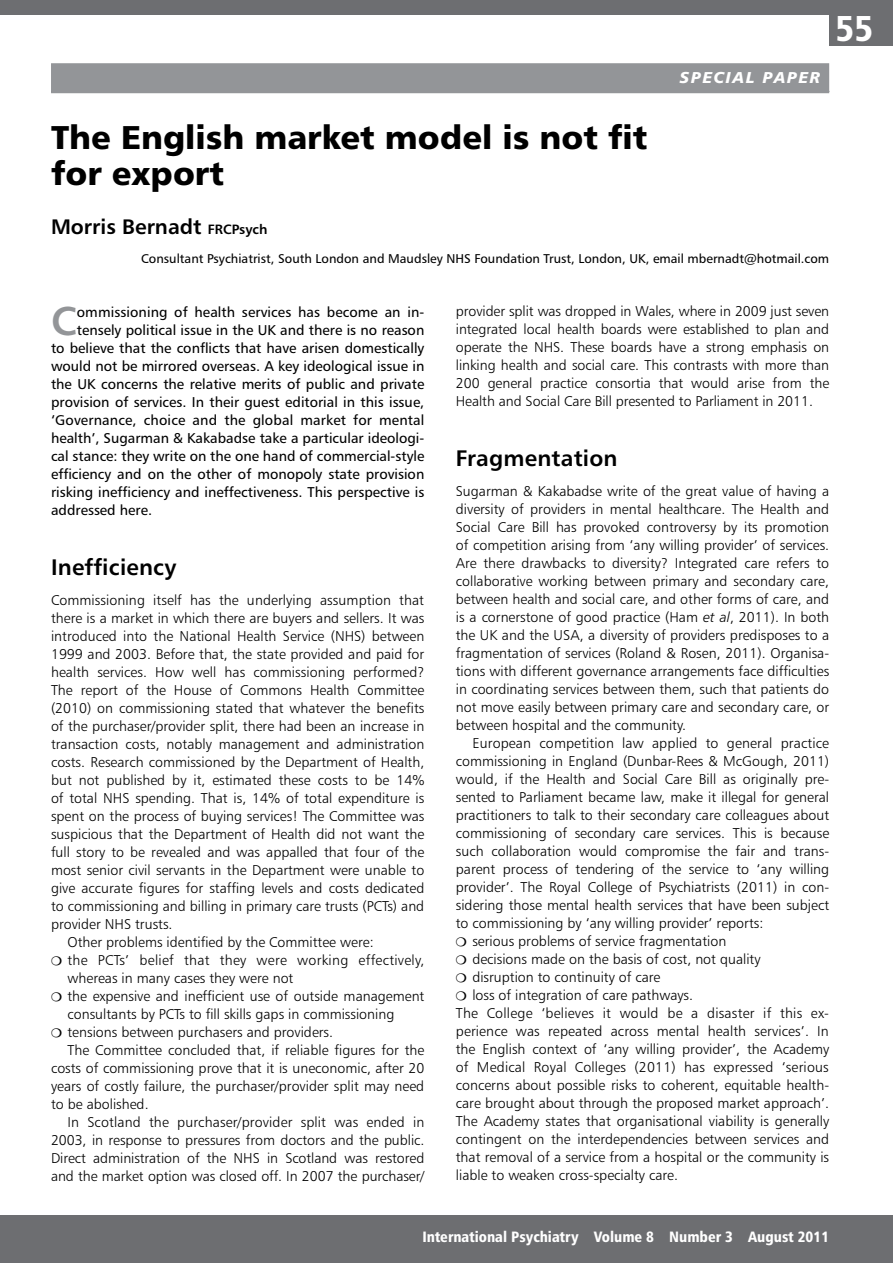
<style>
.page{position:relative;width:893px;height:1263px;background:#fff}
.page>*{position:absolute;margin:0;border:0;box-sizing:border-box;transform-origin:0 0}
.t1{font:40.2px "Humanist 777 BT Bold B";color:#939598}
.t2{font:36px "Humanist 777 BT Black Condensed B";color:#fff}
.t3{font:33px/36px "Humanist 777 BT Black B";color:#000}
.t4{font:22.5px "Humanist 777 BT Bold B";letter-spacing:.01em;color:#000}
.t5{font:21px "Humanist 777 BT Bold B";color:#000}
.t6{font:15.75px "Humanist 777 BT Black Italic B";letter-spacing:.1em;color:#fff}
.t7{font:15px "Humanist 777 BT Black Condensed B";color:#fff}
.t8{font:14.25px/18px "Humanist 777 BT Light B";color:#000;text-align:justify}
.t9{font:14.25px "Humanist 777 BT Roman B";color:#000}
.t10{font:14.25px "Humanist 777 BT Light B";letter-spacing:.02em;color:#000}
.t11{font:12.75px "Humanist 777 BT Roman B";color:#000}
.s1{font-size:13.5px}
.s2{font-family:"Humanist 777 BT Light Italic B"}
</style>
<div class="page">
<div style="left:0;top:1215px;width:893px;height:48px;background:#6d6e71"></div>
<div style="left:829px;top:0;width:64px;height:46px;background:#6d6e71"></div>
<div style="left:0;top:0;width:893px;height:15px;background:#6d6e71"></div>
<div style="left:51px;top:63px;width:778px;height:30px;background:#939598"></div>
<p class="t6" style="left:680px;top:68px;width:142px">SPECIAL PAPER</p>
<h2 class="t2" style="left:836px;top:6px;width:39px">55</h2>
<h3 class="t3" style="left:51px;top:118px;width:598px">The English market model is not fit for export</h3>
<h3 class="t5" style="left:51px;top:214px;width:218px">Morris Bernadt <span class="s1">FRCPsych</span></h3>
<p class="t11" style="left:141px;top:250px;width:689px">Consultant Psychiatrist, South London and Maudsley NHS Foundation Trust, London, UK, email mbernadt@hotmail.com</p>
<h1 class="t1" style="left:51px;top:295px;width:27px">C</h1>
<p class="t9" style="left:77px;top:303px;width:349px">ommissioning of health services has become an in-</p>
<p class="t9" style="left:77px;top:321px;width:349px">tensely political issue in the UK and there is no reason</p>
<p class="t9" style="left:51px;top:339px;width:375px">to believe that the conflicts that have arisen domestically</p>
<p class="t9" style="left:51px;top:357px;width:375px">would not be mirrored overseas. A key ideological issue in</p>
<p class="t9" style="left:51px;top:375px;width:375px">the UK concerns the relative merits of public and private</p>
<p class="t9" style="left:51px;top:393px;width:375px">provision of services. In their guest editorial in this issue,</p>
<p class="t9" style="left:51px;top:411px;width:375px">‘Governance, choice and the global market for mental</p>
<p class="t9" style="left:51px;top:429px;width:375px">health’, Sugarman &amp; Kakabadse take a particular ideologi-</p>
<p class="t9" style="left:51px;top:447px;width:375px">cal stance: they write on the one hand of commercial-style</p>
<p class="t9" style="left:51px;top:465px;width:375px">efficiency and on the other of monopoly state provision</p>
<p class="t9" style="left:51px;top:483px;width:375px">risking inefficiency and ineffectiveness. This perspective is</p>
<p class="t9" style="left:51px;top:501px;width:103px">addressed here.</p>
<h3 class="t4" style="left:51px;top:553px;width:127px">Inefficiency</h3>
<p class="t8" style="left:51px;top:590px;width:374px">Commissioning itself has the underlying assumption that</p>
<p class="t8" style="left:51px;top:608px;width:375px">there is a market in which there are buyers and sellers. It was</p>
<p class="t8" style="left:51px;top:626px;width:375px">introduced into the National Health Service (NHS) between</p>
<p class="t8" style="left:51px;top:644px;width:375px">1999 and 2003. Before that, the state provided and paid for</p>
<p class="t8" style="left:51px;top:662px;width:375px">health services. How well has commissioning performed?</p>
<p class="t8" style="left:51px;top:680px;width:375px">The report of the House of Commons Health Committee</p>
<p class="t8" style="left:51px;top:698px;width:375px">(2010) on commissioning stated that whatever the benefits</p>
<p class="t8" style="left:51px;top:716px;width:375px">of the purchaser/provider split, there had been an increase in</p>
<p class="t8" style="left:51px;top:734px;width:375px">transaction costs, notably management and administration</p>
<p class="t8" style="left:51px;top:752px;width:375px">costs. Research commissioned by the Department of Health,</p>
<p class="t8" style="left:51px;top:770px;width:375px">but not published by it, estimated these costs to be 14%</p>
<p class="t8" style="left:51px;top:788px;width:375px">of total NHS spending. That is, 14% of total expenditure is</p>
<p class="t8" style="left:51px;top:806px;width:375px">spent on the process of buying services! The Committee was</p>
<p class="t8" style="left:51px;top:824px;width:375px">suspicious that the Department of Health did not want the</p>
<p class="t8" style="left:51px;top:842px;width:375px">full story to be revealed and was appalled that four of the</p>
<p class="t8" style="left:51px;top:860px;width:375px">most senior civil servants in the Department were unable to</p>
<p class="t8" style="left:51px;top:878px;width:375px">give accurate figures for staffing levels and costs dedicated</p>
<p class="t8" style="left:51px;top:896px;width:375px">to commissioning and billing in primary care trusts (PCTs) and</p>
<p class="t8" style="left:51px;top:914px;width:123px">provider NHS trusts.</p>
<p class="t8" style="left:68px;top:932px;width:308px">Other problems identified by the Committee were:</p>
<p class="t10" style="left:68px;top:951px;width:358px">the PCTs’ belief that they were working effectively,</p>
<p class="t8" style="left:68px;top:968px;width:227px">whereas in many cases they were not</p>
<p class="t8" style="left:68px;top:986px;width:358px">the expensive and inefficient use of outside management</p>
<p class="t8" style="left:68px;top:1004px;width:328px">consultants by PCTs to fill skills gaps in commissioning</p>
<p class="t8" style="left:68px;top:1022px;width:267px">tensions between purchasers and providers.</p>
<p class="t8" style="left:68px;top:1040px;width:358px">The Committee concluded that, if reliable figures for the</p>
<p class="t8" style="left:51px;top:1058px;width:375px">costs of commissioning prove that it is uneconomic, after 20</p>
<p class="t8" style="left:51px;top:1076px;width:375px">years of costly failure, the purchaser/provider split may need</p>
<p class="t8" style="left:51px;top:1094px;width:99px">to be abolished.</p>
<p class="t8" style="left:68px;top:1112px;width:358px">In Scotland the purchaser/provider split was ended in</p>
<p class="t8" style="left:51px;top:1130px;width:375px">2003, in response to pressures from doctors and the public.</p>
<p class="t8" style="left:51px;top:1148px;width:375px">Direct administration of the NHS in Scotland was restored</p>
<p class="t8" style="left:51px;top:1166px;width:375px">and the market option was closed off. In 2007 the purchaser/</p>
<p class="t8" style="left:456px;top:302px;width:375px">provider split was dropped in Wales, where in 2009 just seven integrated local health boards were established to plan and operate the NHS. These boards have a strong emphasis on linking health and social care. This contrasts with more than 200 general practice consortia that would arise from the Health and Social Care Bill presented to Parliament in 2011.</p>
<h3 class="t4" style="left:456px;top:444px;width:163px">Fragmentation</h3>
<p class="t8" style="left:456px;top:482px;width:375px">Sugarman &amp; Kakabadse write of the great value of having a diversity of providers in mental healthcare. The Health and Social Care Bill has provoked controversy by its promotion of competition arising from ‘any willing provider’ of services.<br>Are there drawbacks to diversity? Integrated care refers to collaborative working between primary and secondary care, between health and social care, and other forms of care, and is a cornerstone of good practice (Ham <span class="s2">et al</span>, 2011). In both the UK and the USA, a diversity of providers predisposes to a fragmentation of services (Roland &amp; Rosen, 2011). Organisa&shy;tions with different governance arrangements face difficulties in coordinating services between them, such that patients do not move easily between primary care and secondary care, or between hospital and the community.</p>
<p class="t8" style="left:472px;top:734px;width:358px">European competition law applied to general practice</p>
<p class="t8" style="left:456px;top:752px;width:375px">commissioning in England (Dunbar-Rees &amp; McGough, 2011)</p>
<p class="t8" style="left:456px;top:770px;width:375px">would, if the Health and Social Care Bill as originally pre-</p>
<p class="t8" style="left:456px;top:788px;width:375px">sented to Parliament became law, make it illegal for general</p>
<p class="t8" style="left:456px;top:806px;width:375px">practitioners to talk to their secondary care colleagues about</p>
<p class="t8" style="left:456px;top:824px;width:375px">commissioning of secondary care services. This is because</p>
<p class="t8" style="left:456px;top:842px;width:375px">such collaboration would compromise the fair and trans-</p>
<p class="t8" style="left:456px;top:860px;width:375px">parent process of tendering of the service to ‘any willing</p>
<p class="t8" style="left:456px;top:878px;width:373px">provider’. The Royal College of Psychiatrists (2011) in con-</p>
<p class="t8" style="left:456px;top:896px;width:375px">sidering those mental health services that have been subject</p>
<p class="t8" style="left:456px;top:914px;width:309px">to commissioning by ‘any willing provider’ reports:</p>
<p class="t8" style="left:472px;top:932px;width:255px">serious problems of service fragmentation</p>
<p class="t8" style="left:472px;top:950px;width:290px">decisions made on the basis of cost, not quality</p>
<p class="t8" style="left:472px;top:968px;width:190px">disruption to continuity of care</p>
<p class="t8" style="left:472px;top:986px;width:222px">loss of integration of care pathways.</p>
<p class="t8" style="left:456px;top:1004px;width:373px">The College ‘believes it would be a disaster if this ex-</p>
<p class="t8" style="left:456px;top:1022px;width:375px">perience was repeated across mental health services’. In</p>
<p class="t8" style="left:456px;top:1040px;width:375px">the English context of ‘any willing provider’, the Academy</p>
<p class="t8" style="left:456px;top:1058px;width:374px">of Medical Royal Colleges (2011) has expressed ‘serious</p>
<p class="t8" style="left:456px;top:1076px;width:375px">concerns about possible risks to coherent, equitable health-</p>
<p class="t8" style="left:456px;top:1094px;width:375px">care brought about through the proposed market approach’.</p>
<p class="t8" style="left:456px;top:1112px;width:375px">The Academy states that organisational viability is generally</p>
<p class="t8" style="left:456px;top:1130px;width:375px">contingent on the interdependencies between services and</p>
<p class="t8" style="left:456px;top:1148px;width:375px">that removal of a service from a hospital or the community is</p>
<p class="t8" style="left:456px;top:1166px;width:224px">liable to weaken cross-specialty care.</p>
<p class="t7" style="left:422px;top:1227px;width:408px">International Psychiatry Volume 8 Number 3 August 2011</p>
</div>
